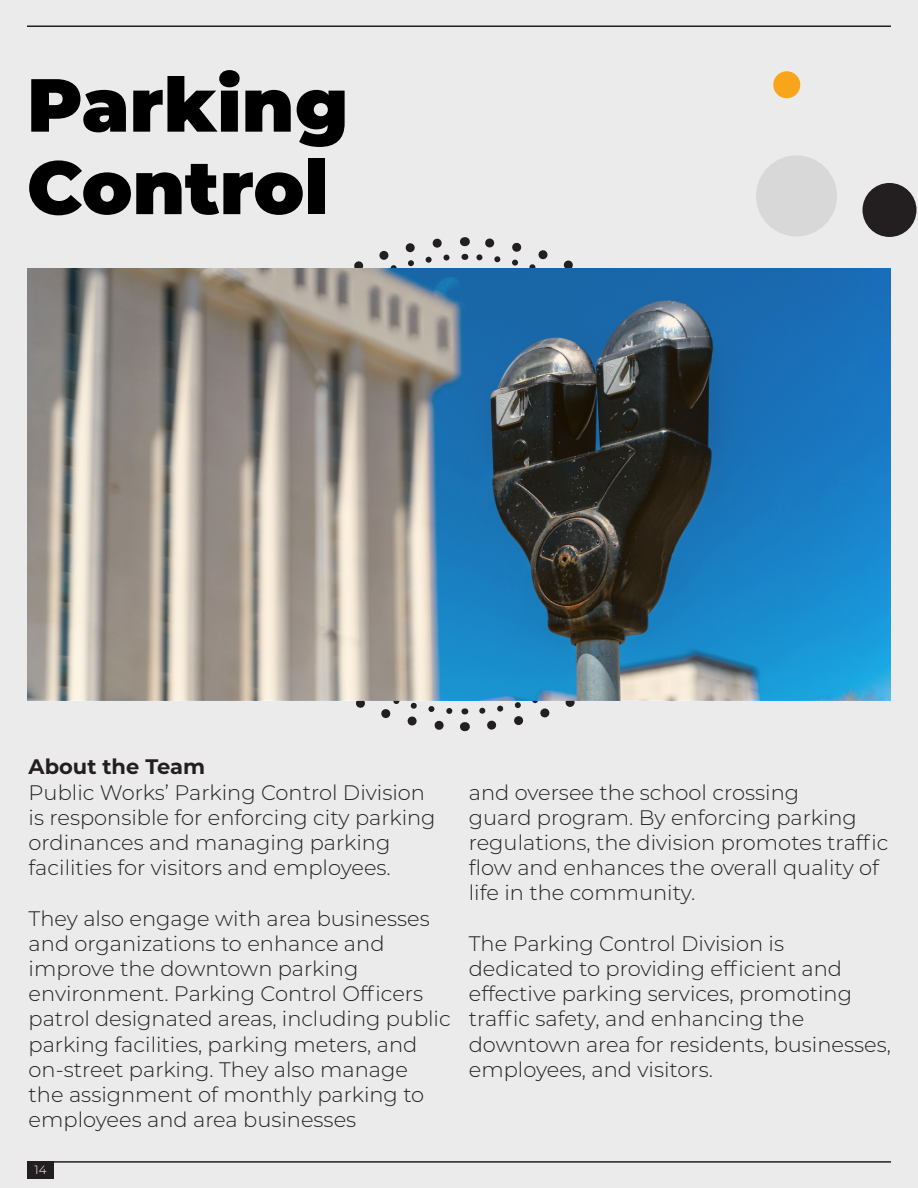
<style>
.page{position:relative;width:918px;height:1188px;background:#ebebeb}
.page>*{position:absolute;margin:0;border:0;box-sizing:border-box;transform-origin:0 0}
.t1{font:900 75px "Montserrat";color:#000}
.t2{font:300 21px/25.2px "Montserrat";color:#231f20}
.t3{font:700 21px "Montserrat";color:#231f20}
.t4{font:300 12px "Montserrat";color:#fff}
</style>
<div class="page">
<div style="left:27px;top:1161px;width:27px;height:17px;background:#231f20"></div>
<hr style="left:54px;top:1161px;width:837px;height:2px;background:#231f20">
<hr style="left:27px;top:26px;width:864px;height:1px;background:#231f20">
<svg style="left:476px;top:700px;width:222px;height:17px"></svg>
<svg style="left:467px;top:251px;width:106px;height:17px"></svg>
<svg style="left:354px;top:251px;width:96px;height:17px"></svg>
<svg style="left:231px;top:700px;width:231px;height:17px"></svg>
<img style="left:27px;top:268px;width:864px;height:432px">
<div style="left:862px;top:183px;width:54px;height:54px;background:#231f20;border-radius:50%"></div>
<div style="left:756px;top:155px;width:81px;height:81px;background:#d8d8d8;border-radius:50%"></div>
<div style="left:773px;top:71px;width:27px;height:27px;background:#f9a51b;border-radius:50%"></div>
<p class="t1" style="left:27px;top:49px;width:323px">Parking</p>
<p class="t1" style="left:27px;top:131px;width:303px">Control</p>
<p class="t3" style="left:29px;top:752px;width:178px">About the Team</p>
<p class="t2" style="left:29px;top:779px;width:409px">Public Works’ Parking Control Division is responsible for enforcing city parking ordinances and managing parking facilities for visitors and employees.</p>
<p class="t2" style="left:29px;top:905px;width:424px">They also engage with area businesses and organizations to enhance and improve the downtown parking environment. Parking Control Officers patrol designated areas, including public parking facilities, parking meters, and on-street parking. They also manage<br>the assignment of monthly parking to employees and area businesses</p>
<p class="t4" style="left:34px;top:1161px;width:14px">14</p>
<p class="t2" style="left:469px;top:779px;width:421px">and oversee the school crossing<br>guard program. By enforcing parking regulations, the division promotes traffic flow and enhances the overall quality of life in the community.</p>
<p class="t2" style="left:469px;top:930px;width:424px">The Parking Control Division is dedicated to providing efficient and effective parking services, promoting traffic safety, and enhancing the downtown area for residents, businesses, employees, and visitors.</p>
</div>
